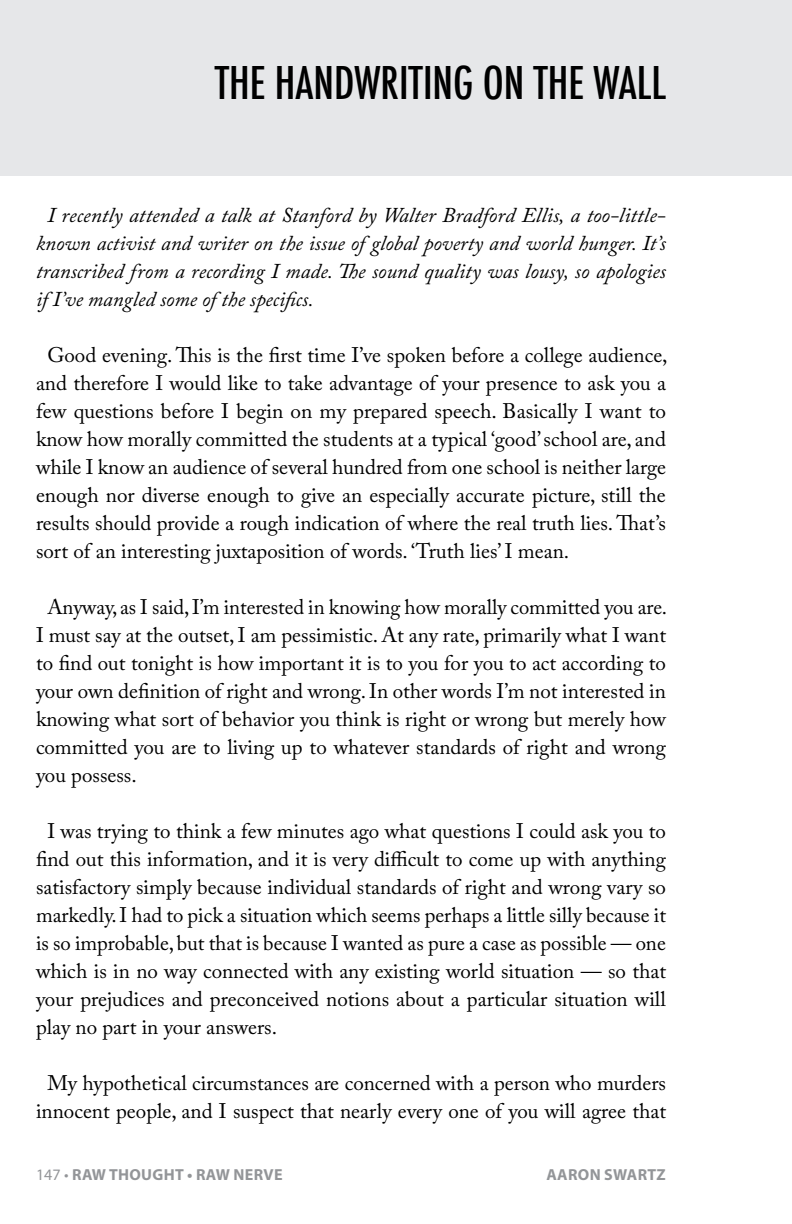
<style>
.page{position:relative;width:792px;height:1224px;background:#fff}
.page>*{position:absolute;margin:0;border:0;box-sizing:border-box;transform-origin:0 0}
.Chapter{font:500 condensed 44px "Futura";color:#000}
.body{font:21px/28px "Adobe Caslon Pro";color:#000;text-align:justify}
.body-2{font:italic 21px/28px "Adobe Caslon Pro";color:#000;text-align:justify}
.t1{font:700 16px "Myriad Pro";letter-spacing:.02em;color:#939598}
.s1{font-weight:400}
</style>
<div class="page">
<div style="left:0;top:0;width:792px;height:176px;background:#e6e7e9"></div>
<p class="Chapter" style="left:215px;top:54px;width:453px">THE HANDWRITING ON THE WALL</p>
<p class="body-2" style="left:36px;top:201px;width:632px;text-indent:11px">I recently attended a talk at Stanford by Walter Bradford Ellis, a too-little&shy;known activist and writer on the issue of global poverty and world hunger. It’s transcribed from a recording I made. The sound quality was lousy, so apologies if I’ve mangled some of the specifics.</p>
<p class="body" style="left:36px;top:341px;width:633px;text-indent:11px">Good evening. This is the first time I’ve spoken before a college audience, and therefore I would like to take advantage of your presence to ask you a few questions before I begin on my prepared speech. Basically I want to know how morally committed the students at a typical ‘good’ school are, and while I know an audience of several hundred from one school is neither large enough nor diverse enough to give an especially accurate picture, still the results should provide a rough indication of where the real truth lies. That’s sort of an interesting juxtaposition of words. ‘Truth lies’ I mean.</p>
<p class="body" style="left:36px;top:593px;width:633px;text-indent:11px">Anyway, as I said, I’m interested in knowing how morally committed you are.<br>I must say at the outset, I am pessimistic. At any rate, primarily what I want to find out tonight is how important it is to you for you to act according to your own definition of right and wrong. In other words I’m not interested in knowing what sort of behavior you think is right or wrong but merely how committed you are to living up to whatever standards of right and wrong you possess.</p>
<p class="body" style="left:36px;top:817px;width:632px;text-indent:11px">I was trying to think a few minutes ago what questions I could ask you to find out this information, and it is very difficult to come up with anything satisfactory simply because individual standards of right and wrong vary so markedly. I had to pick a situation which seems perhaps a little silly because it is so improbable, but that is because I wanted as pure a case as possible — one which is in no way connected with any existing world situation — so that your prejudices and preconceived notions about a particular situation will play no part in your answers.</p>
<p class="body" style="left:36px;top:1069px;width:632px;text-align:center">My hypothetical circumstances are concerned with a person who murders innocent people, and I suspect that nearly every one of you will agree that</p>
<p class="t1" style="left:36px;top:1164px;width:248px"><span class="s1">147 •</span> RAW THOUGHT • RAW NERVE</p>
<p class="t1" style="left:547px;top:1164px;width:121px">AARON SWARTZ</p>
</div>
